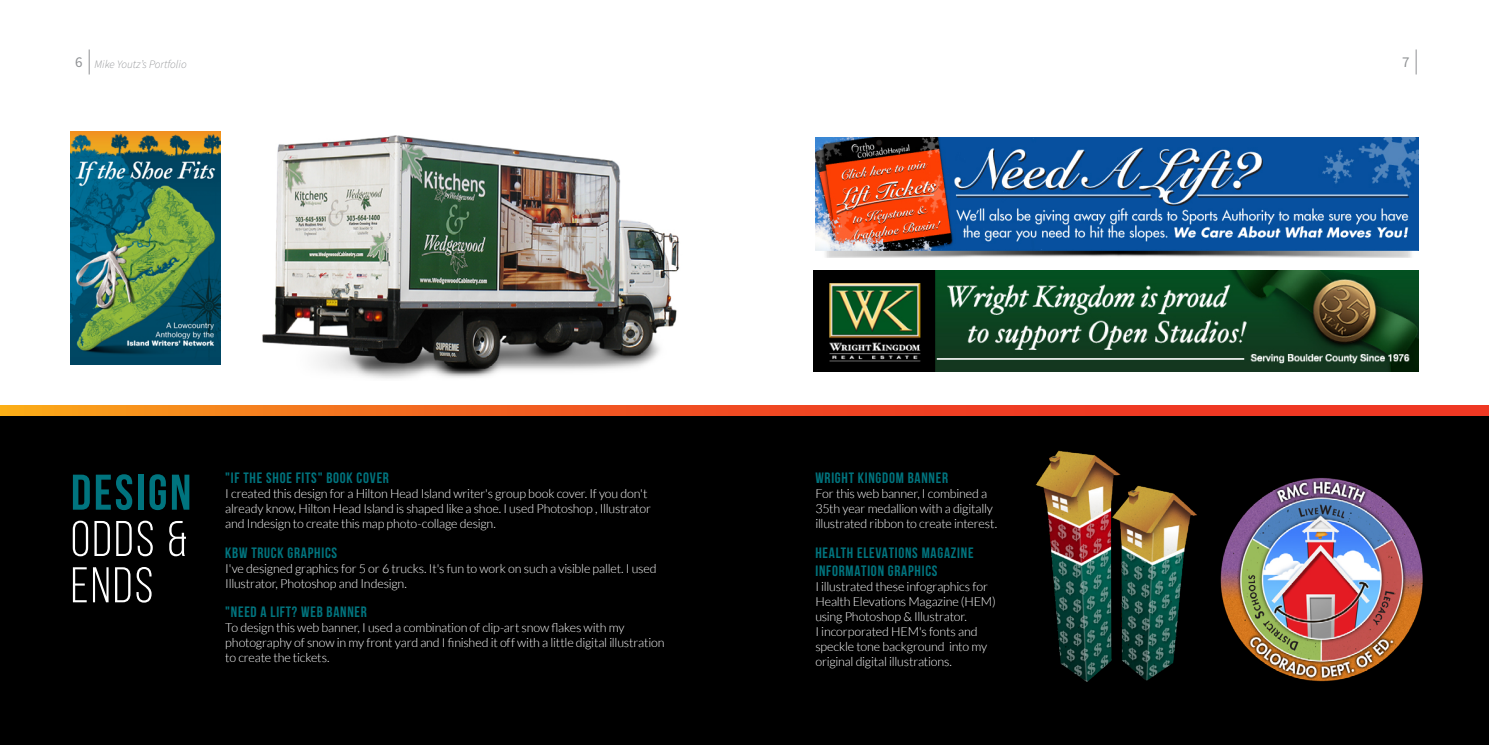
<style>
.page{position:relative;width:1489px;height:745px;background:#fff}
.page>*{position:absolute;margin:0;border:0;box-sizing:border-box;transform-origin:0 0}
.t1{font:50px/46.2px "Bebas Neue";letter-spacing:.05em;color:#fff}
.t2{font:700 50px "Bebas Neue";letter-spacing:.05em;color:#00747e}
.t3{font:700 15px/18px "Bebas Neue";letter-spacing:.05em;color:#00747e}
.t4{font:15px "Source Sans Pro";color:#8f9194}
.t5{font:300 12.5px/15px "Lato";letter-spacing:-.015em;color:#fff}
.t6{font:italic 300 11.25px "Source Sans Pro";color:#8f9194}
.s1{font-weight:400;font-style:normal;font-size:15px}
</style>
<div class="page">
<div style="left:0;top:405px;width:1488px;height:339px;background:#000"></div>
<svg style="left:0;top:405px;width:1488px;height:10px;background:#f15820"></svg>
<img style="left:815px;top:138px;width:602px;height:119px">
<img style="left:813px;top:270px;width:604px;height:101px">
<img style="left:262px;top:135px;width:417px;height:244px">
<img style="left:71px;top:132px;width:149px;height:232px">
<img style="left:1220px;top:478px;width:203px;height:204px">
<img style="left:1035px;top:450px;width:162px;height:232px">
<svg style="left:89px;top:49px;width:1px;height:25px"></svg>
<svg style="left:1415px;top:49px;width:1px;height:25px"></svg>
<p class="t6" style="left:75px;top:57px;width:113px"><span class="s1">6</span> Mike Youtz’s Portfolio</p>
<p class="t4" style="left:1401px;top:52px;width:9px">7</p>
<h1 class="t2" style="left:71px;top:464px;width:122px">DESIGN</h1>
<h1 class="t1" style="left:71px;top:515px;width:118px">Odds &amp;<br>ENDS</h1>
<p class="t3" style="left:225px;top:468px;width:165px">"IF THE SHOE FITS" BOOK COVER</p>
<p class="t5" style="left:225px;top:486px;width:427px">I created this design for a Hilton Head Island writer's group book cover. If you don't already know, Hilton Head Island is shaped like a shoe. I used Photoshop , Illustrator and Indesign to create this map photo-collage design.</p>
<p class="t3" style="left:225px;top:543px;width:113px">KBW TRUCK GRAPHICS</p>
<p class="t5" style="left:225px;top:560px;width:433px">I've designed graphics for 5 or 6 trucks. It's fun to work on such a visible pallet. I used<br>Illustrator, Photoshop and Indesign.</p>
<p class="t3" style="left:225px;top:602px;width:143px">"NEED A LIFT? WEB BANNER</p>
<p class="t5" style="left:225px;top:619px;width:440px">To design this web banner, I used a combination of clip-art snow flakes with my photography of snow in my front yard and I finished it off with a little digital illustration to create the tickets.</p>
<p class="t3" style="left:815px;top:468px;width:134px">WRIGHT KINGDOM BANNER</p>
<p class="t5" style="left:815px;top:486px;width:183px">For this web banner, I combined a<br>35th year medallion with a digitally illustrated ribbon to create interest.</p>
<p class="t3" style="left:815px;top:543px;width:160px">HEALTH ELEVATIONS MAGAZINE<br>INFORMATION GRAPHICS</p>
<p class="t5" style="left:815px;top:578px;width:182px">I illustrated these infographics for Health Elevations Magazine (HEM) using Photoshop &amp; Illustrator.<br>I incorporated HEM's fonts and speckle tone background into my original digital illustrations.</p>
</div>
